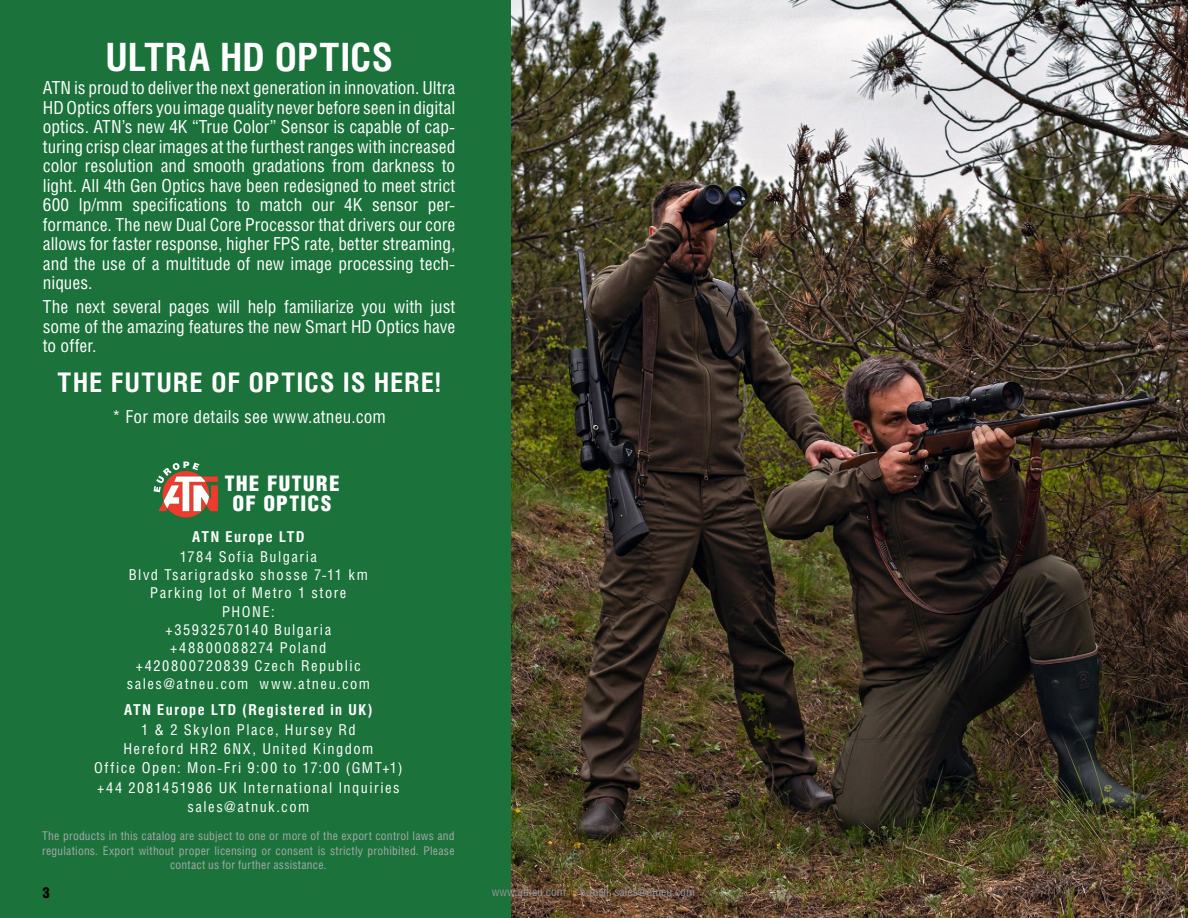
<style>
.page{position:relative;width:1188px;height:918px;background:#fff}
.page>*{position:absolute;margin:0;border:0;box-sizing:border-box;transform-origin:0 0}
.t1{font:700 39px "Helios Cond";letter-spacing:.02em;color:#fff}
.t2{font:700 27px "Helios Cond";letter-spacing:.05em;color:#fff}
.t3{font:900 21.6px "Helios Cond";letter-spacing:.055em;color:#fff}
.t4{font:18px/19.5px "Helios Cond";color:#fff;text-align:justify}
.t5{font:15px/18px "Helios Cond";letter-spacing:.1em;color:#fff;text-align:center}
.t6{font:700 15px "Helios Cond";letter-spacing:.1em;color:#fff}
.t7{font:900 15px "Helios Cond";color:#000}
.t8{font:12px/14.4px "Helios Cond";letter-spacing:.02em;color:#a7a9ac;text-align:center}
.t9{font:12px "Helios Cond";color:#939598}
</style>
<div class="page">
<img style="left:510px;top:0;width:678px;height:918px">
<div style="left:0;top:0;width:510px;height:918px;background:#1b723b"></div>
<svg style="left:154px;top:462px;width:64px;height:55px"></svg>
<p class="t1" style="left:106px;top:30px;width:288px">ULTRA HD OPTICS</p>
<p class="t4" style="left:43px;top:78px;width:414px">ATN is proud to deliver the next generation in innovation. Ultra HD Optics offers you image quality never before seen in digital optics. ATN’s new 4K “True Color” Sensor is capable of cap&shy;turing crisp clear images at the furthest ranges with increased color resolution and smooth gradations from darkness to light. All 4th Gen Optics have been redesigned to meet strict 600 lp/mm specifications to match our 4K sensor per&shy;formance. The new Dual Core Processor that drivers our core allows for faster response, higher FPS rate, better streaming, and the use of a multitude of new image processing tech&shy;niques.</p>
<p class="t4" style="left:43px;top:297px;width:414px">The next several pages will help familiarize you with just some of the amazing features the new Smart HD Optics have to offer.</p>
<p class="t2" style="left:58px;top:364px;width:385px">THE FUTURE OF OPTICS IS HERE!</p>
<p class="t4" style="left:112px;top:407px;width:275px">* For more details see www.atneu.com</p>
<p class="t3" style="left:225px;top:471px;width:116px">THE FUTURE</p>
<p class="t3" style="left:232px;top:490px;width:101px">OF OPTICS</p>
<p class="t6" style="left:192px;top:527px;width:114px">ATN Europe LTD</p>
<p class="t5" style="left:129px;top:547px;width:240px">1784 Sofia Bulgaria<br>Blvd Tsarigradsko shosse 7-11 km<br>Parking lot of Metro 1 store</p>
<p class="t5" style="left:127px;top:603px;width:245px">PHONE:<br>+35932570140 Bulgaria +48800088274 Poland +420800720839 Czech Republic sales@atneu.com www.atneu.com</p>
<p class="t6" style="left:124px;top:700px;width:250px">ATN Europe LTD (Registered in UK)</p>
<p class="t5" style="left:141px;top:720px;width:216px">1 &amp; 2 Skylon Place, Hursey Rd</p>
<p class="t5" style="left:123px;top:740px;width:251px">Hereford HR2 6NX, United Kingdom</p>
<p class="t5" style="left:94px;top:759px;width:310px">Office Open: Mon-Fri 9:00 to 17:00 (GMT+1)</p>
<p class="t5" style="left:97px;top:778px;width:304px">+44 2081451986 UK International Inquiries</p>
<p class="t5" style="left:187px;top:797px;width:123px">sales@atnuk.com</p>
<p class="t8" style="left:42px;top:829px;width:414px">The products in this catalog are subject to one or more of the export control laws and regulations. Export without proper licensing or consent is strictly prohibited. Please contact us for further assistance.</p>
<p class="t7" style="left:43px;top:884px;width:9px">3</p>
<p class="t9" style="left:492px;top:884px;width:205px">www.atneu.com e-mail: sales@atneu.com</p>
</div>
